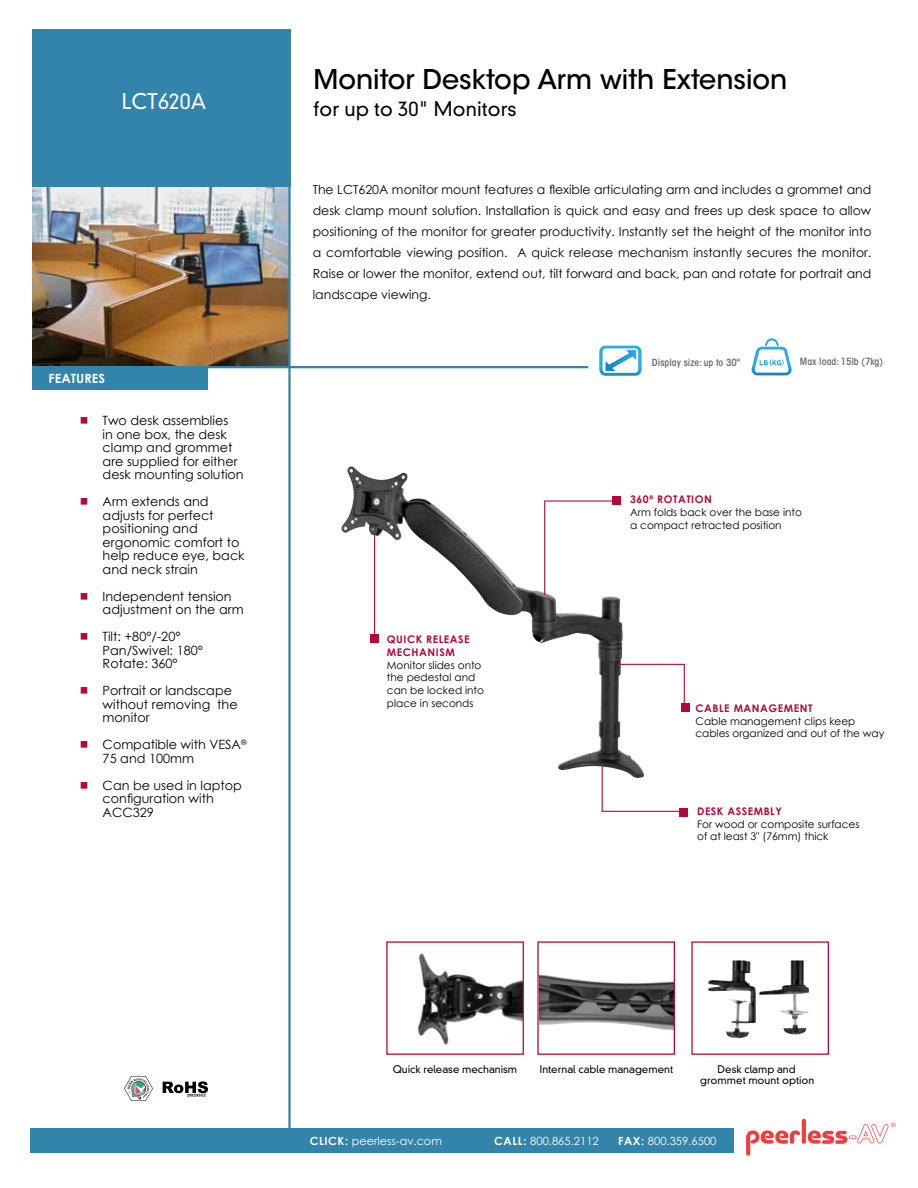
<style>
.page{position:relative;width:918px;height:1188px;background:#fff}
.page>*{position:absolute;margin:0;border:0;box-sizing:border-box;transform-origin:0 0}
.t1{font:500 27px "ITC Avant Garde Std";color:#000}
.t2{font:300 21px "DIN Neuzeit Grotesk Std";color:#fff}
.t3{font:300 19.5px "DIN Neuzeit Grotesk Std";color:#000}
.t4{font:12.75px/13.5px "Century Gothic";color:#000}
.t5{font:700 12.75px "Century Gothic";color:#fff}
.t6{font:12.45px/21px "Century Gothic";color:#000;text-align:justify}
.t7{font:11.25px "Century Gothic";color:#fff}
.t8{font:10.5px/12.8px "Century Gothic";color:#000}
.t9{font:700 10.5px/12.8px "Century Gothic";letter-spacing:.05em;color:#b30838}
.t10{font:300 10.2px/11.6px "DIN Neuzeit Grotesk Std";color:#000;text-align:center}
.t11{font:600 condensed 9.9px "ITC Avant Garde Std";color:#6d6e71}
.s1{font-weight:700}
</style>
<div class="page">
<img style="left:341px;top:466px;width:304px;height:312px">
<img style="left:32px;top:187px;width:256px;height:179px">
<img style="left:540px;top:974px;width:133px;height:57px">
<hr style="left:32px;top:366px;width:556px;height:2px;background:#3384aa">
<div style="left:32px;top:29px;width:258px;height:158px;background:#3384aa"></div>
<div style="left:32px;top:366px;width:176px;height:24px;background:#3384aa"></div>
<svg style="left:599px;top:346px;width:43px;height:30px"></svg>
<hr style="left:288px;top:29px;width:3px;height:1101px;background:#3384aa">
<div style="left:31px;top:1129px;width:703px;height:24px;background:#3384aa"></div>
<div style="left:681px;top:703px;width:9px;height:9px;background:#b30838"></div>
<hr style="left:684px;top:664px;width:1px;height:46px;background:#b30838">
<hr style="left:618px;top:664px;width:67px;height:1px;background:#b30838">
<hr style="left:374px;top:535px;width:1px;height:99px;background:#b30838">
<svg style="left:752px;top:338px;width:40px;height:37px"></svg>
<svg style="left:746px;top:1130px;width:54px;height:26px"></svg>
<hr style="left:802px;top:1119px;width:4px;height:25px;background:#ef3e42;border-radius:2px">
<div style="left:691px;top:941px;width:138px;height:114px;border:1px solid #b30838"></div>
<img style="left:759px;top:960px;width:34px;height:54px">
<div style="left:679px;top:808px;width:9px;height:9px;background:#b30838"></div>
<hr style="left:602px;top:764px;width:1px;height:48px;background:#b30838">
<hr style="left:602px;top:811px;width:81px;height:1px;background:#b30838">
<img style="left:417px;top:953px;width:105px;height:92px">
<div style="left:537px;top:941px;width:138px;height:114px;border:1px solid #b30838"></div>
<div style="left:386px;top:941px;width:138px;height:114px;border:1px solid #b30838"></div>
<div style="left:612px;top:496px;width:9px;height:9px;background:#b30838"></div>
<hr style="left:544px;top:501px;width:1px;height:94px;background:#b30838">
<hr style="left:544px;top:500px;width:71px;height:2px;background:#b30838">
<div style="left:370px;top:634px;width:9px;height:9px;background:#b30838"></div>
<svg style="left:808px;top:1123px;width:88px;height:21px"></svg>
<svg style="left:124px;top:1076px;width:29px;height:25px"></svg>
<svg style="left:163px;top:1081px;width:45px;height:16px"></svg>
<h2 class="t2" style="left:122px;top:88px;width:86px">LCT620A</h2>
<p class="t5" style="left:49px;top:369px;width:58px">FEATURES</p>
<p class="t4" style="left:103px;top:414px;width:143px">Two desk assemblies<br>in one box, the desk clamp and grommet are supplied for either desk mounting solution</p>
<p class="t4" style="left:103px;top:495px;width:144px">Arm extends and adjusts for perfect positioning and ergonomic comfort to help reduce eye, back and neck strain</p>
<p class="t4" style="left:103px;top:589px;width:143px">Independent tension adjustment on the arm</p>
<p class="t4" style="left:103px;top:630px;width:102px">Tilt: +80°/-20°<br>Pan/Swivel: 180°<br>Rotate: 360°</p>
<p class="t4" style="left:103px;top:684px;width:137px">Portrait or landscape without removing the monitor</p>
<p class="t4" style="left:103px;top:738px;width:145px">Compatible with VESA<sup>®<br></sup>75 and 100mm</p>
<p class="t4" style="left:103px;top:778px;width:141px">Can be used in laptop configuration with<br>ACC329</p>
<h1 class="t1" style="left:314px;top:62px;width:475px">Monitor Desktop Arm with Extension</h1>
<h3 class="t3" style="left:314px;top:97px;width:204px">for up to 30" Monitors</h3>
<p class="t6" style="left:313px;top:179px;width:560px">The LCT620A monitor mount features a flexible articulating arm and includes a grommet and desk clamp mount solution. Installation is quick and easy and frees up desk space to allow positioning of the monitor for greater productivity. Instantly set the height of the monitor into a comfortable viewing position. A quick release mechanism instantly secures the monitor.<br>Raise or lower the monitor, extend out, tilt forward and back, pan and rotate for portrait and landscape viewing.</p>
<p class="t11" style="left:652px;top:356px;width:89px">Display size: up to 30"</p>
<p class="t11" style="left:800px;top:355px;width:85px">Max load: 15lb (7kg)</p>
<p class="t9" style="left:387px;top:633px;width:84px;text-indent:39px">RELEASE<br>MECHANISM</p>
<p class="t8" style="left:387px;top:658px;width:99px">Monitor slides onto the pedestal and can be locked into place in seconds</p>
<p class="t9" style="left:387px;top:633px;width:24px">QUICK</p>
<p class="t9" style="left:630px;top:493px;width:83px">360º ROTATION</p>
<p class="t8" style="left:630px;top:506px;width:173px">Arm folds back over the base into a compact retracted position</p>
<p class="t9" style="left:695px;top:701px;width:119px">CABLE MANAGEMENT</p>
<p class="t8" style="left:695px;top:714px;width:190px">Cable management clips keep cables organized and out of the way</p>
<p class="t9" style="left:697px;top:804px;width:86px">DESK ASS EMBLY</p>
<p class="t8" style="left:697px;top:817px;width:164px">For wood or composite surfaces of at least 3" (76mm) thick</p>
<p class="t10" style="left:393px;top:1063px;width:126px">Quick release mechanism</p>
<p class="t10" style="left:540px;top:1063px;width:135px">Internal cable management</p>
<p class="t10" style="left:700px;top:1063px;width:116px">Desk clamp and grommet mount option</p>
<p class="t7" style="left:310px;top:1133px;width:134px"><span class="s1">CLICK:</span> peerless-av.com</p>
<p class="t7" style="left:494px;top:1133px;width:106px"><span class="s1">CALL:</span> 800.865.2112</p>
<p class="t7" style="left:618px;top:1133px;width:100px"><span class="s1">FAX:</span> 800.359.6500</p>
</div>
